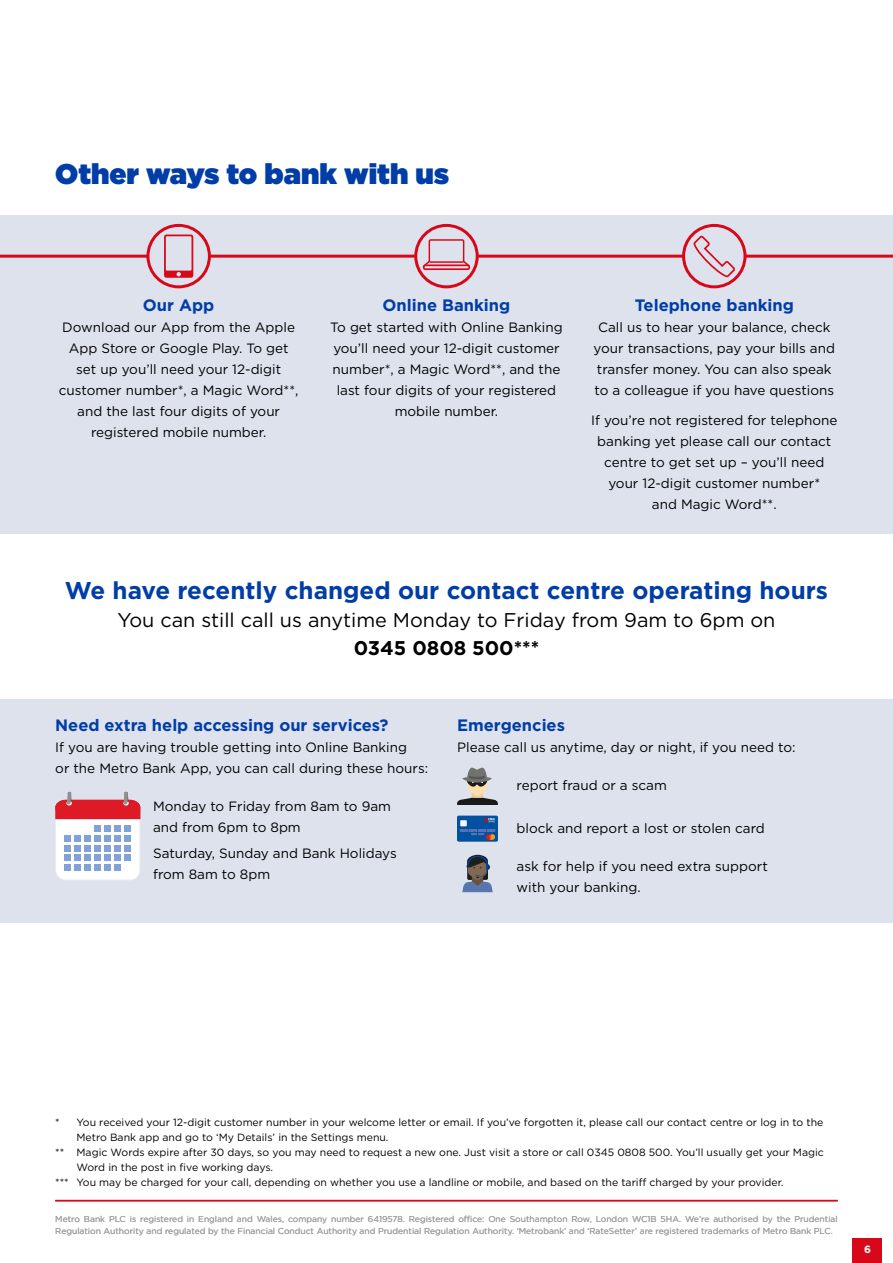
<style>
.page{position:relative;width:893px;height:1263px;background:#fff}
.page>*{position:absolute;margin:0;border:0;box-sizing:border-box;transform-origin:0 0}
.t1{font:900 28.5px "Gotham";color:#003da7}
.t2{font:700 24.3px "Gotham";color:#003da7}
.t3{font:19.8px "Gotham";color:#000}
.t4{font:700 19.8px "Gotham";color:#000}
.t5{font:700 16.5px "Gotham";color:#003da7}
.t6{font:13.5px/21px "Gotham";color:#000;text-align:center}
.t7{font:10.5px "Gotham";color:#000}
.t8{font:700 10.5px "Gotham";color:#fff}
.t9{font:8.55px/12px "Gotham";color:#9d9d9c}
</style>
<div class="page">
<div style="left:0;top:215px;width:893px;height:319px;background:#dde2ed"></div>
<hr style="left:0;top:255px;width:893px;height:3px;background:#d70819">
<svg style="left:148px;top:225px;width:61px;height:62px"></svg>
<div style="left:146px;top:224px;width:65px;height:64px;border:3px solid #d70819;border-radius:50%"></div>
<svg style="left:164px;top:234px;width:29px;height:44px"></svg>
<svg style="left:416px;top:225px;width:61px;height:62px"></svg>
<div style="left:414px;top:224px;width:65px;height:64px;border:3px solid #d70819;border-radius:50%"></div>
<svg style="left:684px;top:225px;width:61px;height:62px"></svg>
<div style="left:682px;top:224px;width:64px;height:64px;border:3px solid #d70819;border-radius:50%"></div>
<svg style="left:693px;top:236px;width:42px;height:41px"></svg>
<svg style="left:422px;top:239px;width:49px;height:31px"></svg>
<div style="left:853px;top:1238px;width:29px;height:25px;background:#d70819"></div>
<hr style="left:55px;top:1200px;width:783px;height:1px;background:#d70819">
<div style="left:0;top:699px;width:893px;height:224px;background:#dde2ed"></div>
<div style="left:457px;top:816px;width:41px;height:25px;background:#00519f;border-radius:2px"></div>
<svg style="left:460px;top:818px;width:35px;height:22px"></svg>
<svg style="left:457px;top:767px;width:41px;height:38px"></svg>
<svg style="left:55px;top:792px;width:85px;height:88px;background:#e2b9c3"></svg>
<div style="left:84px;top:845px;width:7px;height:6px;background:#80a2d6"></div>
<div style="left:94px;top:845px;width:7px;height:6px;background:#80a2d6"></div>
<div style="left:104px;top:845px;width:7px;height:6px;background:#80a2d6"></div>
<div style="left:114px;top:845px;width:7px;height:6px;background:#80a2d6"></div>
<div style="left:124px;top:845px;width:7px;height:6px;background:#80a2d6"></div>
<div style="left:65px;top:835px;width:6px;height:7px;background:#80a2d6"></div>
<div style="left:75px;top:835px;width:6px;height:7px;background:#80a2d6"></div>
<div style="left:84px;top:835px;width:7px;height:7px;background:#80a2d6"></div>
<div style="left:94px;top:835px;width:7px;height:7px;background:#80a2d6"></div>
<div style="left:104px;top:835px;width:7px;height:7px;background:#80a2d6"></div>
<div style="left:114px;top:835px;width:7px;height:7px;background:#80a2d6"></div>
<div style="left:124px;top:835px;width:7px;height:7px;background:#80a2d6"></div>
<div style="left:94px;top:825px;width:7px;height:7px;background:#80a2d6"></div>
<div style="left:104px;top:825px;width:7px;height:7px;background:#80a2d6"></div>
<div style="left:114px;top:825px;width:7px;height:7px;background:#80a2d6"></div>
<div style="left:124px;top:825px;width:7px;height:7px;background:#80a2d6"></div>
<svg style="left:462px;top:855px;width:31px;height:37px"></svg>
<h1 class="t1" style="left:55px;top:154px;width:395px">Other ways to bank with us</h1>
<p class="t5" style="left:143px;top:294px;width:73px">Our App</p>
<p class="t6" style="left:59px;top:317px;width:241px">Download our App from the Apple<br>App Store or Google Play. To get set up you’ll need your 12-digit customer number*, a Magic Word**, and the last four digits of your registered mobile number.</p>
<p class="t5" style="left:383px;top:294px;width:129px">Online Banking</p>
<p class="t6" style="left:330px;top:317px;width:234px">To get started with Online Banking you’ll need your 12-digit customer number*, a Magic Word**, and the last four digits of your registered mobile number.</p>
<p class="t5" style="left:635px;top:294px;width:161px">Telephone banking</p>
<p class="t6" style="left:594px;top:317px;width:243px">Call us to hear your balance, check your transactions, pay your bills and transfer money. You can also speak to a colleague if you have questions</p>
<p class="t6" style="left:591px;top:409px;width:248px">If you’re not registered for telephone banking yet please call our contact centre to get set up – you’ll need your 12-digit customer number*<br>and Magic Word**.</p>
<h2 class="t2" style="left:65px;top:574px;width:765px">We have recently changed our contact centre operating hours</h2>
<h3 class="t3" style="left:117px;top:607px;width:659px">You can still call us anytime Monday to Friday from 9am to 6pm on</h3>
<h3 class="t4" style="left:354px;top:635px;width:187px">0345 0808 500***</h3>
<p class="t5" style="left:55px;top:714px;width:335px">Need extra help accessing our services?</p>
<p class="t6" style="left:55px;top:737px;width:374px;text-align:left">If you are having trouble getting into Online Banking<br>or the Metro Bank App, you can call during these hours:</p>
<p class="t6" style="left:153px;top:796px;width:239px;text-align:left">Monday to Friday from 8am to 9am and from 6pm to 8pm</p>
<p class="t6" style="left:153px;top:842px;width:245px;text-align:left">Saturday, Sunday and Bank Holidays from 8am to 8pm</p>
<p class="t5" style="left:457px;top:714px;width:109px">Emergencies</p>
<p class="t6" style="left:457px;top:737px;width:340px">Please call us anytime, day or night, if you need to:</p>
<p class="t6" style="left:517px;top:775px;width:152px">report fraud or a scam</p>
<p class="t6" style="left:517px;top:817px;width:250px">block and report a lost or stolen card</p>
<p class="t6" style="left:517px;top:855px;width:253px;text-align:left">ask for help if you need extra support with your banking.</p>
<p class="t7" style="left:55px;top:1115px;width:770px">* You received your 12-digit customer number in your welcome letter or email. If you’ve forgotten it, please call our contact centre or log in to the</p>
<p class="t7" style="left:77px;top:1130px;width:313px">Metro Bank app and go to ‘My Details’ in the Settings menu.</p>
<p class="t7" style="left:55px;top:1145px;width:770px">** Magic Words expire after 30 days, so you may need to request a new one. Just visit a store or call 0345 0808 500. You’ll usually get your Magic</p>
<p class="t7" style="left:77px;top:1160px;width:198px">Word in the post in five working days.</p>
<p class="t7" style="left:55px;top:1175px;width:730px">*** You may be charged for your call, depending on whether you use a landline or mobile, and based on the tariff charged by your provider.</p>
<p class="t9" style="left:55px;top:1213px;width:784px">Metro Bank PLC is registered in England and Wales, company number 6419578. Registered office: One Southampton Row, London WC1B 5HA. We’re authorised by the Prudential<br>Regulation Authority and regulated by the Financial Conduct Authority and Prudential Regulation Authority. ‘Metrobank’ and ‘RateSetter’ are registered trademarks of Metro Bank PLC.</p>
<p class="t9" style="left:464px;top:1213px;width:10px">f</p>
<p class="t8" style="left:864px;top:1242px;width:8px">6</p>
</div>
